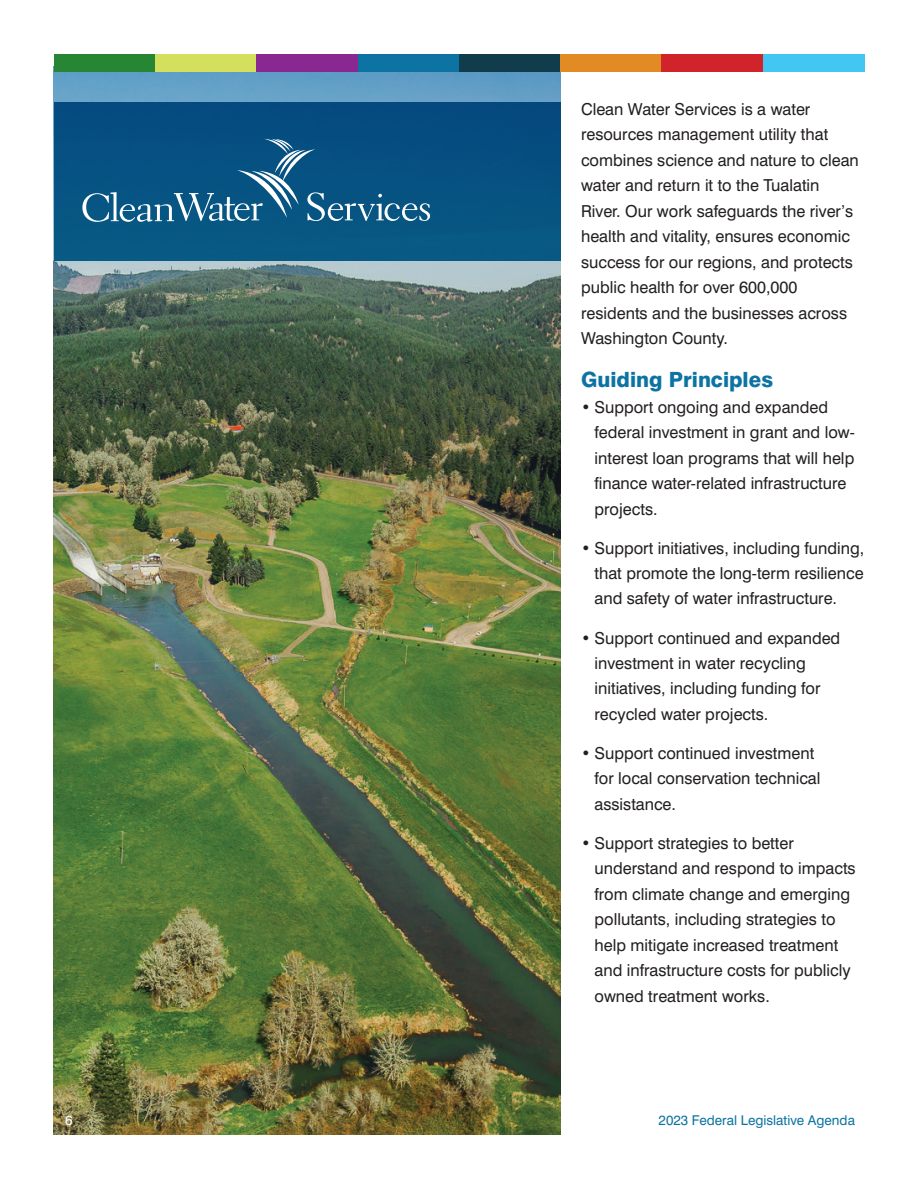
<style>
.page{position:relative;width:918px;height:1188px;background:#fff}
.page>*{position:absolute;margin:0;border:0;box-sizing:border-box;transform-origin:0 0}
.t1{font:800 21px "Swiss 721 BT";color:#0c73a2}
.t2{font:16.5px/25.5px "Swiss 721 BT";color:#231f20}
.t3{font:13.5px "Swiss 721 BT";color:#0c73a2}
.t4{font:13.5px "Swiss 721 BT";color:#fff}
</style>
<div class="page">
<img style="left:54px;top:71px;width:506px;height:1063px">
<div style="left:54px;top:54px;width:101px;height:17px;background:#278633"></div>
<div style="left:155px;top:54px;width:102px;height:17px;background:#d4e05d"></div>
<div style="left:257px;top:54px;width:101px;height:17px;background:#892890"></div>
<div style="left:358px;top:54px;width:101px;height:17px;background:#0c73a2"></div>
<div style="left:459px;top:54px;width:101px;height:17px;background:#103c4b"></div>
<div style="left:560px;top:54px;width:102px;height:17px;background:#e28b25"></div>
<div style="left:662px;top:54px;width:101px;height:17px;background:#d1232a"></div>
<div style="left:763px;top:54px;width:101px;height:17px;background:#41c7f1"></div>
<div style="left:54px;top:102px;width:506px;height:159px;background:#065281"></div>
<svg style="left:82px;top:139px;width:348px;height:83px"></svg>
<p class="t2" style="left:581px;top:96px;width:279px">Clean Water Services is a water resources management utility that combines science and nature to clean water and return it to the Tualatin River. Our work safeguards the river’s health and vitality, ensures economic success for our regions, and protects public health for over 600,000 residents and the businesses across Washington County.</p>
<p class="t1" style="left:581px;top:367px;width:194px">Guiding Principles</p>
<p class="t2" style="left:595px;top:394px;width:262px;text-indent:-13px">• Support ongoing and expanded federal investment in grant and low&shy;interest loan programs that will help finance water-related infrastructure projects.</p>
<p class="t2" style="left:595px;top:535px;width:271px;text-align:justify;text-indent:-13px">• Support initiatives, including funding, that promote the long-term resilience and safety of water infrastructure.</p>
<p class="t2" style="left:595px;top:625px;width:247px;text-indent:-13px">• Support continued and expanded investment in water recycling initiatives, including funding for recycled water projects.</p>
<p class="t2" style="left:595px;top:740px;width:227px;text-indent:-13px">• Support continued investment for local conservation technical assistance.</p>
<p class="t2" style="left:595px;top:830px;width:263px;text-indent:-13px">• Support strategies to better understand and respond to impacts from climate change and emerging pollutants, including strategies to help mitigate increased treatment and infrastructure costs for publicly owned treatment works.</p>
<p class="t4" style="left:65px;top:1112px;width:9px">6</p>
<p class="t3" style="left:659px;top:1112px;width:198px">2023 Federal Legislative Agenda</p>
</div>
